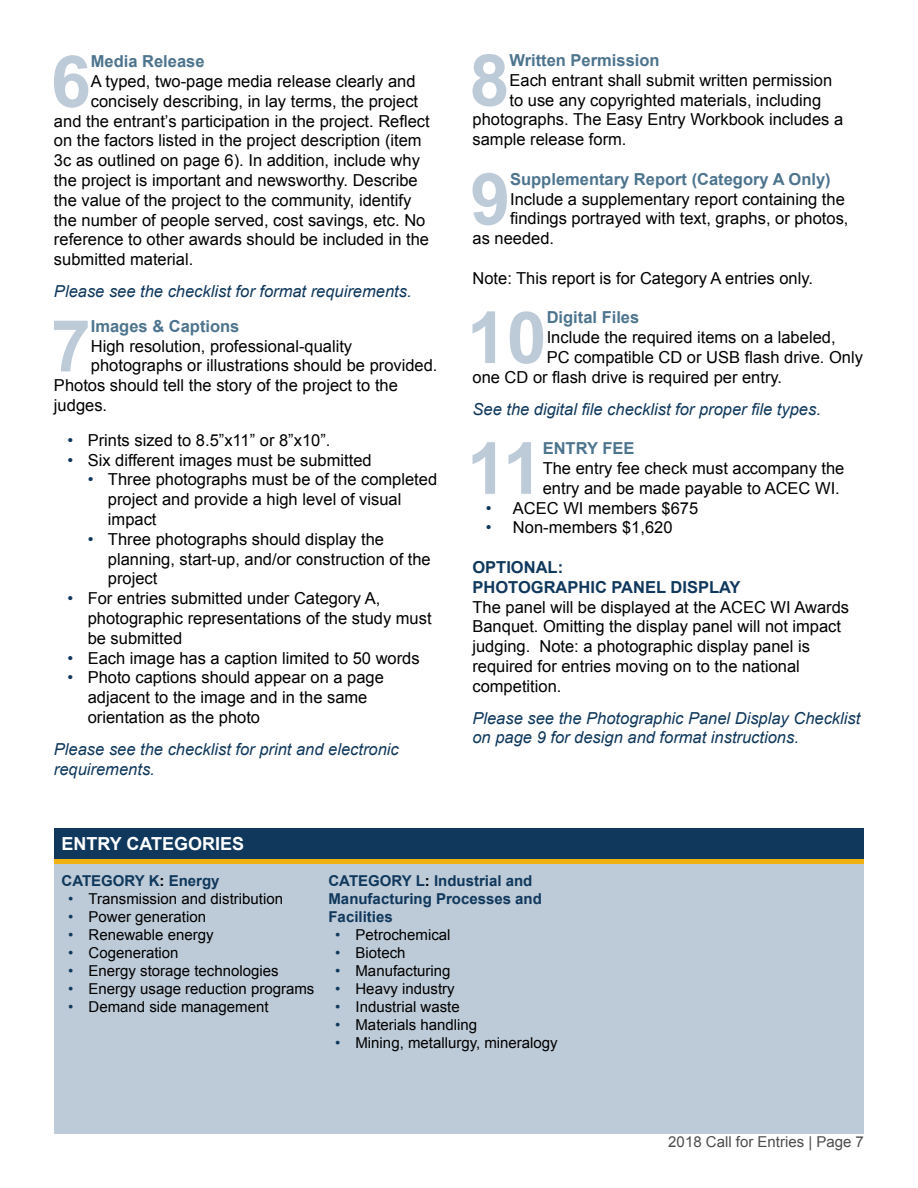
<style>
.page{position:relative;width:918px;height:1188px;background:#fff}
.page>*{position:absolute;margin:0;border:0;box-sizing:border-box;transform-origin:0 0}
.t1{font:700 71.85px "Arial";color:#bdcad7}
.t2{font:700 18px "Arial";color:#fff}
.t3{font:16.5px/19.8px "Arial";color:#000}
.t4{font:italic 16.5px/19.8px "Arial";color:#0f385c}
.t5{font:700 16.5px "Arial";color:#4d748e}
.t6{font:700 16.5px/19.8px "Arial";color:#0f385c}
.t7{font:15px "Arial";color:#000}
.t8{font:700 15px/18px "Arial";color:#0f385c}
.t9{font:15px "Arial";color:#4d4d4f}
.s1{color:#0f385c}
.s2{color:#000}
</style>
<div class="page">
<div style="left:54px;top:828px;width:810px;height:306px;background:#bdcad7"></div>
<div style="left:54px;top:828px;width:810px;height:32px;background:#0f385c"></div>
<hr style="left:54px;top:860px;width:810px;height:4px;background:#eeb111">
<h1 class="t1" style="left:51px;top:34px;width:41px">6</h1>
<p class="t5" style="left:91px;top:50px;width:115px">Media Release</p>
<p class="t3" style="left:91px;top:71px;width:326px">A typed, two-page media release clearly and</p>
<p class="t3" style="left:91px;top:91px;width:329px">concisely describing, in lay terms, the project</p>
<p class="t3" style="left:54px;top:111px;width:377px">and the entrant’s participation in the project. Reflect</p>
<p class="t3" style="left:54px;top:131px;width:369px">on the factors listed in the project description (item</p>
<p class="t3" style="left:54px;top:151px;width:367px">3c as outlined on page 6). In addition, include why</p>
<p class="t3" style="left:54px;top:170px;width:365px">the project is important and newsworthy. Describe</p>
<p class="t3" style="left:54px;top:190px;width:359px">the value of the project to the community, identify</p>
<p class="t3" style="left:54px;top:210px;width:373px">the number of people served, cost savings, etc. No</p>
<p class="t3" style="left:54px;top:230px;width:377px">reference to other awards should be included in the</p>
<p class="t3" style="left:54px;top:250px;width:141px">submitted material.</p>
<p class="t4" style="left:54px;top:282px;width:359px">Please see the checklist for format requirements.</p>
<h1 class="t1" style="left:51px;top:298px;width:41px">7</h1>
<p class="t5" style="left:91px;top:315px;width:150px">Images &amp; Captions</p>
<p class="t3" style="left:91px;top:336px;width:263px">High resolution, professional-quality</p>
<p class="t3" style="left:91px;top:356px;width:348px">photographs or illustrations should be provided.</p>
<p class="t3" style="left:54px;top:376px;width:345px">Photos should tell the story of the project to the</p>
<p class="t3" style="left:54px;top:395px;width:55px">judges.</p>
<p class="t3" style="left:67px;top:430px;width:264px"><span class="s1">•</span> Prints sized to 8.5”x11” or 8”x10”.</p>
<p class="t3" style="left:67px;top:450px;width:306px"><span class="s1">•</span> Six different images must be submitted</p>
<p class="t3" style="left:108px;top:470px;width:331px;text-indent:-20px"><span class="s1">•</span> Three photographs must be of the completed project and provide a high level of visual impact</p>
<p class="t3" style="left:108px;top:529px;width:324px;text-indent:-20px"><span class="s1">•</span> Three photographs should display the planning, start-up, and/or construction of the project</p>
<p class="t3" style="left:88px;top:589px;width:345px;text-indent:-20px"><span class="s1">•</span> For entries submitted under Category A, photographic representations of the study must be submitted</p>
<p class="t3" style="left:67px;top:648px;width:354px"><span class="s1">•</span> Each image has a caption limited to 50 words</p>
<p class="t3" style="left:88px;top:668px;width:298px;text-indent:-20px"><span class="s1">•</span> Photo captions should appear on a page adjacent to the image and in the same orientation as the photo</p>
<p class="t4" style="left:54px;top:739px;width:346px">Please see the checklist for print and electronic requirements.</p>
<p class="t2" style="left:62px;top:831px;width:184px">ENTRY CATEGORIES</p>
<h1 class="t1" style="left:470px;top:32px;width:41px">8</h1>
<p class="t5" style="left:510px;top:49px;width:152px">Written Permission</p>
<p class="t3" style="left:510px;top:70px;width:324px">Each entrant shall submit written permission</p>
<p class="t3" style="left:510px;top:90px;width:313px">to use any copyrighted materials, including</p>
<p class="t3" style="left:473px;top:110px;width:372px">photographs. The Easy Entry Workbook includes a</p>
<p class="t3" style="left:473px;top:130px;width:156px">sample release form.</p>
<h1 class="t1" style="left:470px;top:151px;width:41px">9</h1>
<p class="t5" style="left:510px;top:168px;width:322px">Supplementary Report (Category A Only)</p>
<p class="t3" style="left:510px;top:189px;width:336px">Include a supplementary report containing the</p>
<p class="t3" style="left:510px;top:209px;width:340px">findings portrayed with text, graphs, or photos,</p>
<p class="t3" style="left:472px;top:229px;width:83px">as needed.</p>
<p class="t3" style="left:472px;top:268px;width:342px">Note: This report is for Category A entries only.</p>
<h1 class="t1" style="left:467px;top:290px;width:81px">10</h1>
<p class="t5" style="left:547px;top:307px;width:94px">Digital Files</p>
<p class="t3" style="left:547px;top:328px;width:290px">Include the required items on a labeled,</p>
<p class="t3" style="left:547px;top:347px;width:318px">PC compatible CD or USB flash drive. Only</p>
<p class="t3" style="left:473px;top:367px;width:311px">one CD or flash drive is required per entry.</p>
<p class="t4" style="left:473px;top:399px;width:350px">See the digital file checklist for proper file types.</p>
<h1 class="t1" style="left:467px;top:421px;width:77px">11</h1>
<p class="t5" style="left:543px;top:437px;width:93px">ENTRY FEE</p>
<p class="t3" style="left:543px;top:458px;width:303px">The entry fee check must accompany the entry and be made payable to ACEC WI.</p>
<p class="t3" style="left:486px;top:498px;width:214px"><span class="s1">•</span> ACEC WI members $675</p>
<p class="t3" style="left:486px;top:518px;width:188px"><span class="s1">•</span> Non-members $1,620</p>
<p class="t6" style="left:472px;top:558px;width:270px">OPTIONAL:<br>PHOTOGRAPHIC PANEL DISPLAY</p>
<p class="t3" style="left:472px;top:597px;width:378px">The panel will be displayed at the ACEC WI Awards Banquet. Omitting the display panel will not impact judging. Note: a photographic display panel is required for entries moving on to the national competition.</p>
<p class="t4" style="left:472px;top:708px;width:389px">Please see the Photographic Panel Display Checklist on page 9 for design and format instructions.</p>
<p class="t8" style="left:62px;top:872px;width:160px">CATEGORY K<span class="s2">:</span> Energy</p>
<p class="t7" style="left:68px;top:889px;width:216px"><span class="s1">•</span> Transmission and distribution</p>
<p class="t7" style="left:68px;top:907px;width:139px"><span class="s1">•</span> Power generation</p>
<p class="t7" style="left:68px;top:925px;width:147px"><span class="s1">•</span> Renewable energy</p>
<p class="t7" style="left:68px;top:943px;width:112px"><span class="s1">•</span> Cogeneration</p>
<p class="t7" style="left:68px;top:961px;width:212px"><span class="s1">•</span> Energy storage technologies</p>
<p class="t7" style="left:68px;top:979px;width:248px"><span class="s1">•</span> Energy usage reduction programs</p>
<p class="t7" style="left:68px;top:997px;width:202px"><span class="s1">•</span> Demand side management</p>
<p class="t8" style="left:328px;top:872px;width:215px">CATEGORY L<span class="s2">:</span> Industrial and<br>Manufacturing Processes and<br>Facilities</p>
<p class="t7" style="left:335px;top:925px;width:117px"><span class="s1">•</span> Petrochemical</p>
<p class="t7" style="left:335px;top:943px;width:72px"><span class="s1">•</span> Biotech</p>
<p class="t7" style="left:335px;top:961px;width:117px"><span class="s1">•</span> Manufacturing</p>
<p class="t7" style="left:335px;top:979px;width:121px"><span class="s1">•</span> Heavy industry</p>
<p class="t7" style="left:335px;top:997px;width:126px"><span class="s1">•</span> Industrial waste</p>
<p class="t7" style="left:335px;top:1015px;width:143px"><span class="s1">•</span> Materials handling</p>
<p class="t7" style="left:335px;top:1033px;width:224px"><span class="s1">•</span> Mining, metallurgy, mineralogy</p>
<p class="t9" style="left:668px;top:1132px;width:197px">2018 Call for Entries | Page 7</p>
</div>
